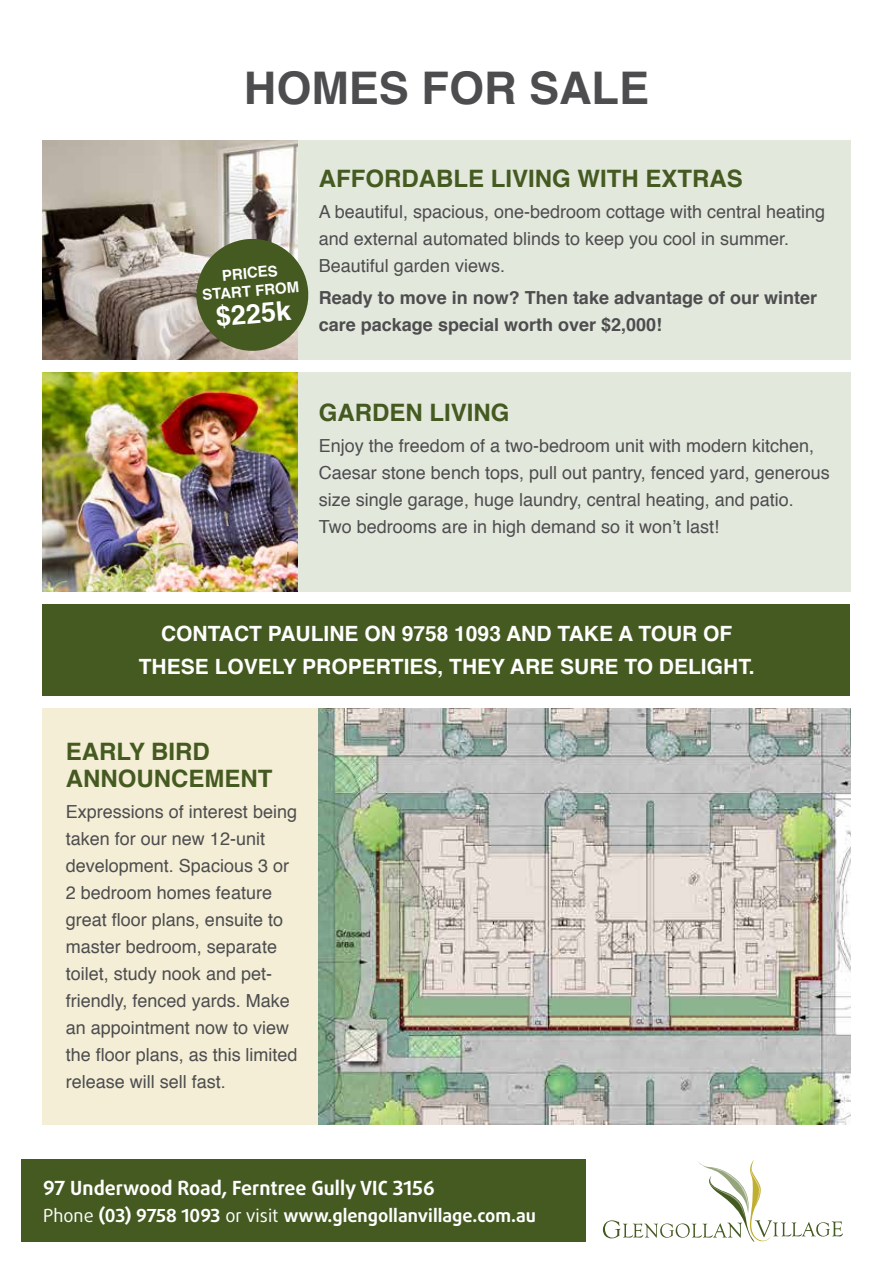
<style>
.page{position:relative;width:893px;height:1263px;background:#fff}
.page>*{position:absolute;margin:0;border:0;box-sizing:border-box;transform-origin:0 0}
.t1{font:700 45px "Helvetica";color:#4d4d4f}
.t2{font:700 27px "Helvetica";color:#fff}
.t3{font:700 24px/27px "Helvetica";color:#455a21}
.t4{font:700 21px/33px "Helvetica";color:#fff;text-align:center}
.t5{font:700 19.5px "Daxline Pro";color:#fff}
.t6{font:18px/27px "Helvetica";color:#4d4d4f}
.t7{font:700 18px/27px "Helvetica";color:#4d4d4f}
.t8{font:700 18px "Daxline Pro";color:#fff}
.t9{font:700 15px/18px "Helvetica";color:#fff;text-align:center}
.s1{font-weight:400}
</style>
<div class="page">
<div style="left:43px;top:140px;width:807px;height:219px;background:#e3e8dd"></div>
<div style="left:43px;top:604px;width:807px;height:91px;background:#455a21"></div>
<div style="left:43px;top:372px;width:807px;height:219px;background:#e3e8dd"></div>
<div style="left:43px;top:708px;width:807px;height:417px;background:#f4eed6"></div>
<div style="left:21px;top:1159px;width:564px;height:83px;background:#455a21"></div>
<svg style="left:603px;top:1159px;width:240px;height:83px"></svg>
<img style="left:43px;top:140px;width:255px;height:219px">
<img style="left:43px;top:372px;width:255px;height:219px">
<img style="left:319px;top:708px;width:531px;height:417px">
<svg style="left:194px;top:236px;width:115px;height:117px"></svg>
<h1 class="t1" style="left:244px;top:52px;width:407px">HOMES FOR SALE</h1>
<p class="t9" style="left:200px;top:268px;width:99px;rotate:-5deg">PRICES<br>START FROM</p>
<h2 class="t2" style="left:214px;top:295px;width:77px;rotate:-5deg">$225k</h2>
<h3 class="t3" style="left:319px;top:165px;width:426px">AFFORDABLE LIVING WITH EXTRAS</h3>
<p class="t6" style="left:319px;top:199px;width:508px">A beautiful, spacious, one-bedroom cottage with central heating and external automated blinds to keep you cool in summer.<br>Beautiful garden views.</p>
<p class="t7" style="left:319px;top:284px;width:500px">Ready to move in now? Then take advantage of our winter care package special worth over $2,000!</p>
<h3 class="t3" style="left:319px;top:399px;width:192px">GARDEN LIVING</h3>
<p class="t6" style="left:319px;top:433px;width:512px">Enjoy the freedom of a two-bedroom unit with modern kitchen, Caesar stone bench tops, pull out pantry, fenced yard, generous size single garage, huge laundry, central heating, and patio.<br>Two bedrooms are in high demand so it won’t last!</p>
<p class="t4" style="left:139px;top:617px;width:617px">CONTACT PAULINE ON 9758 1093 AND TAKE A TOUR OF<br>THESE LOVELY PROPERTIES, THEY ARE SURE TO DELIGHT.</p>
<h3 class="t3" style="left:66px;top:738px;width:208px">EARLY BIRD<br>ANNOUNCEMENT</h3>
<p class="t6" style="left:66px;top:799px;width:233px">Expressions of interest being taken for our new 12-unit development. Spacious 3 or<br>2 bedroom homes feature great floor plans, ensuite to master bedroom, separate toilet, study nook and pet&shy;friendly, fenced yards. Make an appointment now to view the floor plans, as this limited release will sell fast.</p>
<p class="t5" style="left:43px;top:1175px;width:393px">97 Underwood Road, Ferntree Gully VIC 3156</p>
<p class="t8" style="left:43px;top:1203px;width:494px"><span class="s1">Phone</span> (03) 9758 1093 <span class="s1">or visit</span> www.glengollanvillage.com.au</p>
</div>
